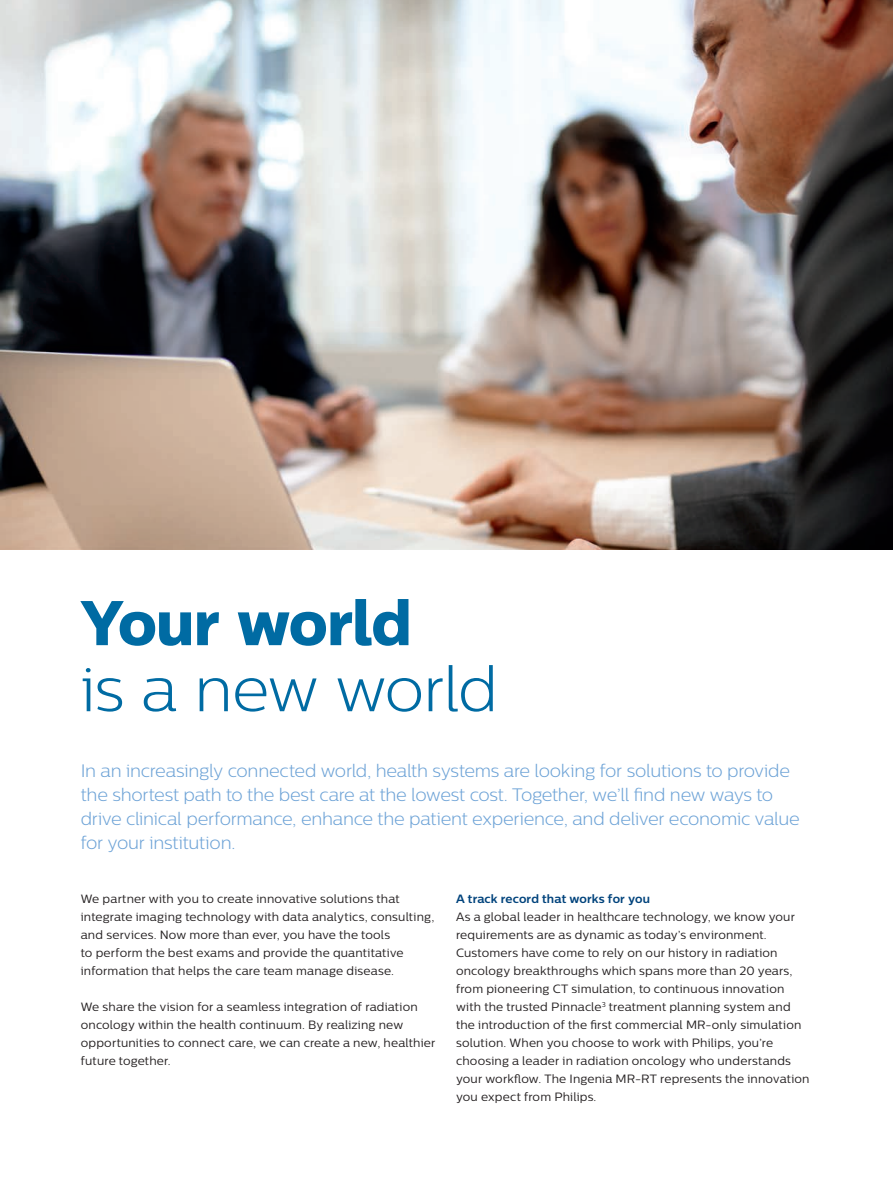
<style>
.page{position:relative;width:893px;height:1187px;background:#fff}
.page>*{position:absolute;margin:0;border:0;box-sizing:border-box;transform-origin:0 0}
.t1{font:300 63px "Centrale Sans";letter-spacing:-.02em;color:#006ba3}
.t2{font:63px "Centrale Sans X Bold";letter-spacing:-.015em;color:#006ba3}
.t3{font:300 18px/24px "Centrale Sans";letter-spacing:-.015em;color:#6ca2d6}
.t4{font:12px/18px "Centrale Sans";letter-spacing:.015em;color:#231f20}
.t5{font:700 12px "Centrale Sans";letter-spacing:.005em;color:#01437c}
</style>
<div class="page">
<img style="left:0;top:0;width:893px;height:549px">
<div style="left:11px;top:526px;width:557px;height:260px;background:#fff"></div>
<h1 class="t2" style="left:81px;top:583px;width:333px">Your world</h1>
<h1 class="t1" style="left:81px;top:653px;width:419px">is a new world</h1>
<p class="t3" style="left:81px;top:758px;width:720px">In an increasingly connected world, health systems are looking for solutions to provide the shortest path to the best care at the lowest cost. Together, we’ll find new ways to drive clinical performance, enhance the patient experience, and deliver economic value for your institution.</p>
<p class="t4" style="left:81px;top:889px;width:355px">We partner with you to create innovative solutions that integrate imaging technology with data analytics, consulting, and services. Now more than ever, you have the tools<br>to perform the best exams and provide the quantitative information that helps the care team manage disease.</p>
<p class="t4" style="left:81px;top:997px;width:356px">We share the vision for a seamless integration of radiation oncology within the health continuum. By realizing new opportunities to connect care, we can create a new, healthier future together.</p>
<p class="t5" style="left:456px;top:891px;width:195px">A track record that works for you</p>
<p class="t4" style="left:456px;top:907px;width:355px">As a global leader in healthcare technology, we know your requirements are as dynamic as today’s environment.<br>Customers have come to rely on our history in radiation oncology breakthroughs which spans more than 20 years, from pioneering CT simulation, to continuous innovation with the trusted Pinnacle<sup>3</sup> treatment planning system and the introduction of the first commercial MR-only simulation solution. When you choose to work with Philips, you’re choosing a leader in radiation oncology who understands your workflow. The Ingenia MR-RT represents the innovation you expect from Philips.</p>
</div>
